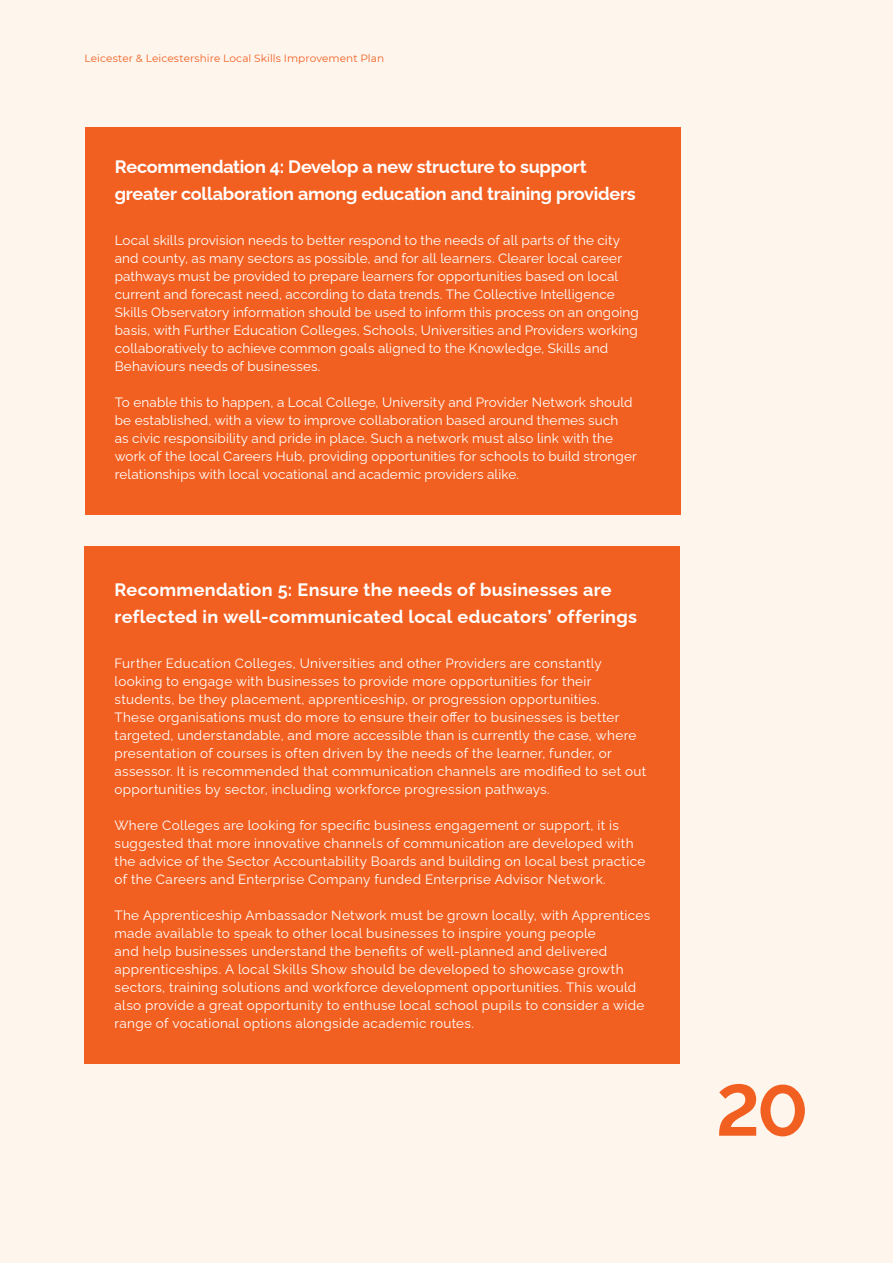
<style>
.page{position:relative;width:893px;height:1263px;background:#fef5ed}
.page>*{position:absolute;margin:0;border:0;box-sizing:border-box;transform-origin:0 0}
.t1{font:700 72px "Raleway";color:#f26021}
.t2{font:700 18px/27px "Raleway";letter-spacing:-.005em;color:#fff}
.t3{font:700 18px/27px "Raleway";letter-spacing:.02em;color:#fff}
.t4{font:13.5px/18px "Raleway";letter-spacing:.02em;color:#fff}
.t5{font:10.5px "Montserrat";letter-spacing:.01em;color:#f26021}
</style>
<div class="page">
<div style="left:85px;top:128px;width:596px;height:387px;background:#f26021"></div>
<div style="left:85px;top:546px;width:595px;height:518px;background:#f26021"></div>
<p class="t5" style="left:85px;top:51px;width:301px">Leicester &amp; Leicestershire Local Skills Improvement Plan</p>
<h2 class="t2" style="left:115px;top:151px;width:522px">Recommendation 4: Develop a new structure to support greater collaboration among education and training providers</h2>
<p class="t4" style="left:115px;top:229px;width:526px">Local skills provision needs to better respond to the needs of all parts of the city and county, as many sectors as possible, and for all learners. Clearer local career pathways must be provided to prepare learners for opportunities based on local current and forecast need, according to data trends. The Collective Intelligence Skills Observatory information should be used to inform this process on an ongoing basis, with Further Education Colleges, Schools, Universities and Providers working collaboratively to achieve common goals aligned to the Knowledge, Skills and Behaviours needs of businesses.</p>
<p class="t4" style="left:115px;top:391px;width:524px">To enable this to happen, a Local College, University and Provider Network should be established, with a view to improve collaboration based around themes such<br>as civic responsibility and pride in place. Such a network must also link with the work of the local Careers Hub, providing opportunities for schools to build stronger relationships with local vocational and academic providers alike.</p>
<h2 class="t3" style="left:115px;top:574px;width:524px">Recommendation 5: Ensure the needs of businesses are reflected in well-communicated local educators’ offerings</h2>
<p class="t4" style="left:115px;top:652px;width:533px">Further Education Colleges, Universities and other Providers are constantly looking to engage with businesses to provide more opportunities for their students, be they placement, apprenticeship, or progression opportunities.<br>These organisations must do more to ensure their offer to businesses is better targeted, understandable, and more accessible than is currently the case, where presentation of courses is often driven by the needs of the learner, funder, or assessor. It is recommended that communication channels are modified to set out opportunities by sector, including workforce progression pathways.</p>
<p class="t4" style="left:115px;top:814px;width:532px">Where Colleges are looking for specific business engagement or support, it is suggested that more innovative channels of communication are developed with the advice of the Sector Accountability Boards and building on local best practice of the Careers and Enterprise Company funded Enterprise Advisor Network.</p>
<p class="t4" style="left:115px;top:904px;width:537px">The Apprenticeship Ambassador Network must be grown locally, with Apprentices made available to speak to other local businesses to inspire young people<br>and help businesses understand the benefits of well-planned and delivered apprenticeships. A local Skills Show should be developed to showcase growth sectors, training solutions and workforce development opportunities. This would also provide a great opportunity to enthuse local school pupils to consider a wide range of vocational options alongside academic routes.</p>
<h1 class="t1" style="left:716px;top:1053px;width:93px">20</h1>
</div>
